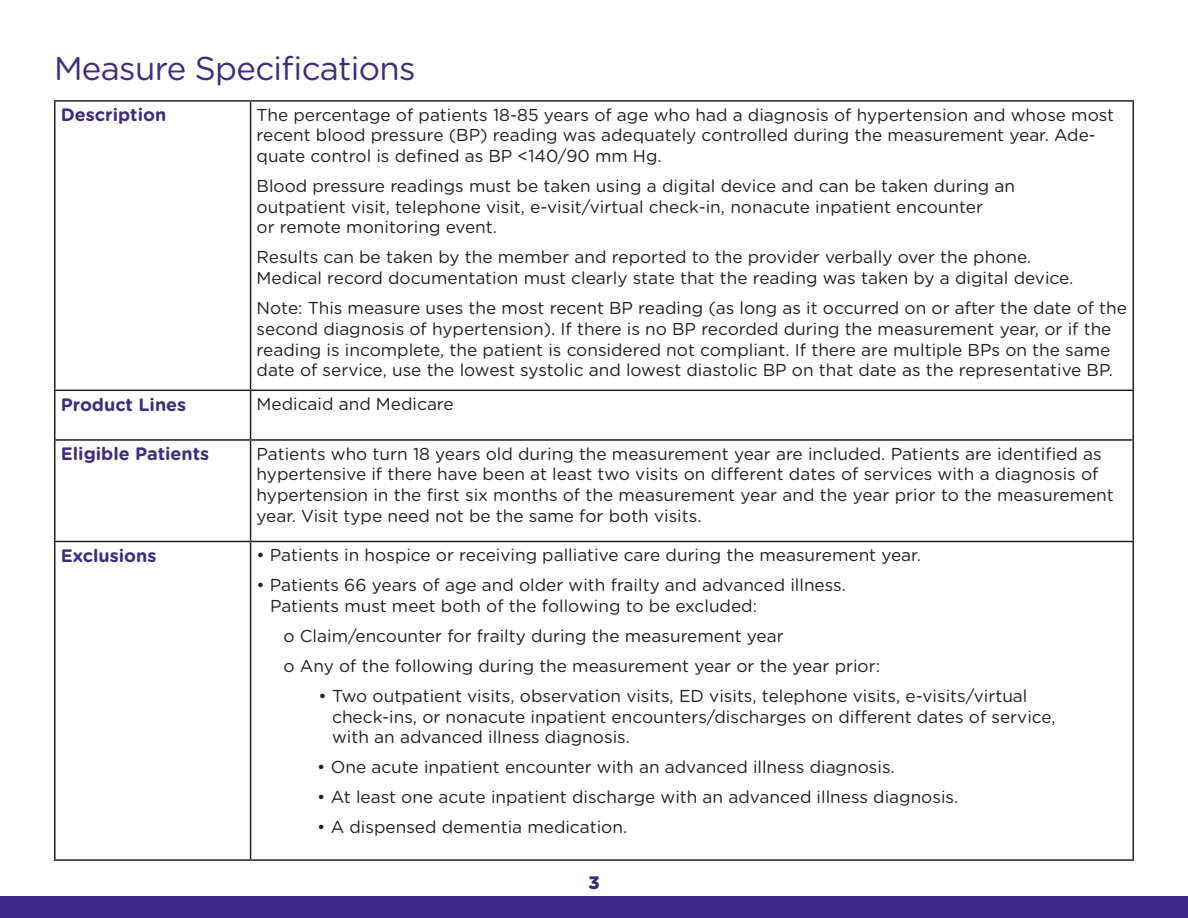
<style>
.page{position:relative;width:1188px;height:918px;background:#fff}
.page>*{position:absolute;margin:0;border:0;box-sizing:border-box;transform-origin:0 0}
.t1{font:33px "Gotham Rounded";letter-spacing:-.02em;color:#3f2a86}
.t2{font:700 18px "Gotham Rounded";color:#3f2a86}
.t3{font:900 18px "Gotham";color:#3f2a86}
.t4{font:17.25px/20.7px "Gotham Rounded";color:#231f20}
</style>
<div class="page">
<div style="left:0;top:896px;width:1188px;height:22px;background:#3f2a86"></div>
<hr style="left:54px;top:100px;width:197px;height:2px;background:#231f20">
<hr style="left:54px;top:102px;width:2px;height:288px;background:#231f20">
<hr style="left:251px;top:100px;width:883px;height:2px;background:#231f20">
<hr style="left:250px;top:102px;width:1px;height:288px;background:#231f20">
<hr style="left:1132px;top:102px;width:2px;height:288px;background:#231f20">
<hr style="left:54px;top:390px;width:197px;height:1px;background:#231f20">
<hr style="left:54px;top:391px;width:2px;height:48px;background:#231f20">
<hr style="left:251px;top:390px;width:883px;height:1px;background:#231f20">
<hr style="left:250px;top:391px;width:1px;height:48px;background:#231f20">
<hr style="left:1132px;top:391px;width:2px;height:48px;background:#231f20">
<hr style="left:54px;top:439px;width:197px;height:2px;background:#231f20">
<hr style="left:54px;top:441px;width:2px;height:100px;background:#231f20">
<hr style="left:251px;top:439px;width:883px;height:2px;background:#231f20">
<hr style="left:250px;top:441px;width:1px;height:100px;background:#231f20">
<hr style="left:1132px;top:441px;width:2px;height:100px;background:#231f20">
<hr style="left:54px;top:541px;width:197px;height:1px;background:#231f20">
<hr style="left:54px;top:542px;width:2px;height:317px;background:#231f20">
<hr style="left:251px;top:541px;width:883px;height:1px;background:#231f20">
<hr style="left:250px;top:542px;width:1px;height:317px;background:#231f20">
<hr style="left:1132px;top:542px;width:2px;height:317px;background:#231f20">
<hr style="left:54px;top:859px;width:197px;height:2px;background:#231f20">
<hr style="left:251px;top:859px;width:883px;height:2px;background:#231f20">
<p class="t1" style="left:54px;top:46px;width:363px">Measure Specifications</p>
<p class="t2" style="left:61px;top:102px;width:107px">Description</p>
<p class="t4" style="left:257px;top:103px;width:859px">The percentage of patients 18-85 years of age who had a diagnosis of hypertension and whose most recent blood pressure (BP) reading was adequately controlled during the measurement year. Ade&shy;quate control is defined as BP &lt;140/90 mm Hg.</p>
<p class="t4" style="left:257px;top:175px;width:760px">Blood pressure readings must be taken using a digital device and can be taken during an outpatient visit, telephone visit, e-visit/virtual check-in, nonacute inpatient encounter<br>or remote monitoring event.</p>
<p class="t4" style="left:257px;top:246px;width:818px">Results can be taken by the member and reported to the provider verbally over the phone.<br>Medical record documentation must clearly state that the reading was taken by a digital device.</p>
<p class="t4" style="left:257px;top:297px;width:872px">Note: This measure uses the most recent BP reading (as long as it occurred on or after the date of the second diagnosis of hypertension). If there is no BP recorded during the measurement year, or if the reading is incomplete, the patient is considered not compliant. If there are multiple BPs on the same date of service, use the lowest systolic and lowest diastolic BP on that date as the representative BP.</p>
<p class="t2" style="left:61px;top:391px;width:127px">Product Lines</p>
<p class="t4" style="left:257px;top:393px;width:199px">Medicaid and Medicare</p>
<p class="t2" style="left:61px;top:441px;width:150px">Eligible Patients</p>
<p class="t4" style="left:257px;top:443px;width:859px">Patients who turn 18 years old during the measurement year are included. Patients are identified as hypertensive if there have been at least two visits on different dates of services with a diagnosis of hypertension in the first six months of the measurement year and the year prior to the measurement year. Visit type need not be the same for both visits.</p>
<p class="t2" style="left:61px;top:542px;width:97px">Exclusions</p>
<p class="t4" style="left:257px;top:544px;width:666px">• Patients in hospice or receiving palliative care during the measurement year.</p>
<p class="t4" style="left:270px;top:574px;width:578px;text-indent:-14px">• Patients 66 years of age and older with frailty and advanced illness.<br>Patients must meet both of the following to be excluded:</p>
<p class="t4" style="left:284px;top:625px;width:502px">o Claim/encounter for frailty during the measurement year</p>
<p class="t4" style="left:284px;top:655px;width:598px">o Any of the following during the measurement year or the year prior:</p>
<p class="t4" style="left:332px;top:685px;width:725px;text-indent:-14px">• Two outpatient visits, observation visits, ED visits, telephone visits, e-visits/virtual check-ins, or nonacute inpatient encounters/discharges on different dates of service, with an advanced illness diagnosis.</p>
<p class="t4" style="left:317px;top:756px;width:579px">• One acute inpatient encounter with an advanced illness diagnosis.</p>
<p class="t4" style="left:317px;top:786px;width:643px">• At least one acute inpatient discharge with an advanced illness diagnosis.</p>
<p class="t4" style="left:317px;top:816px;width:311px">• A dispensed dementia medication.</p>
<p class="t3" style="left:588px;top:870px;width:13px">3</p>
</div>
